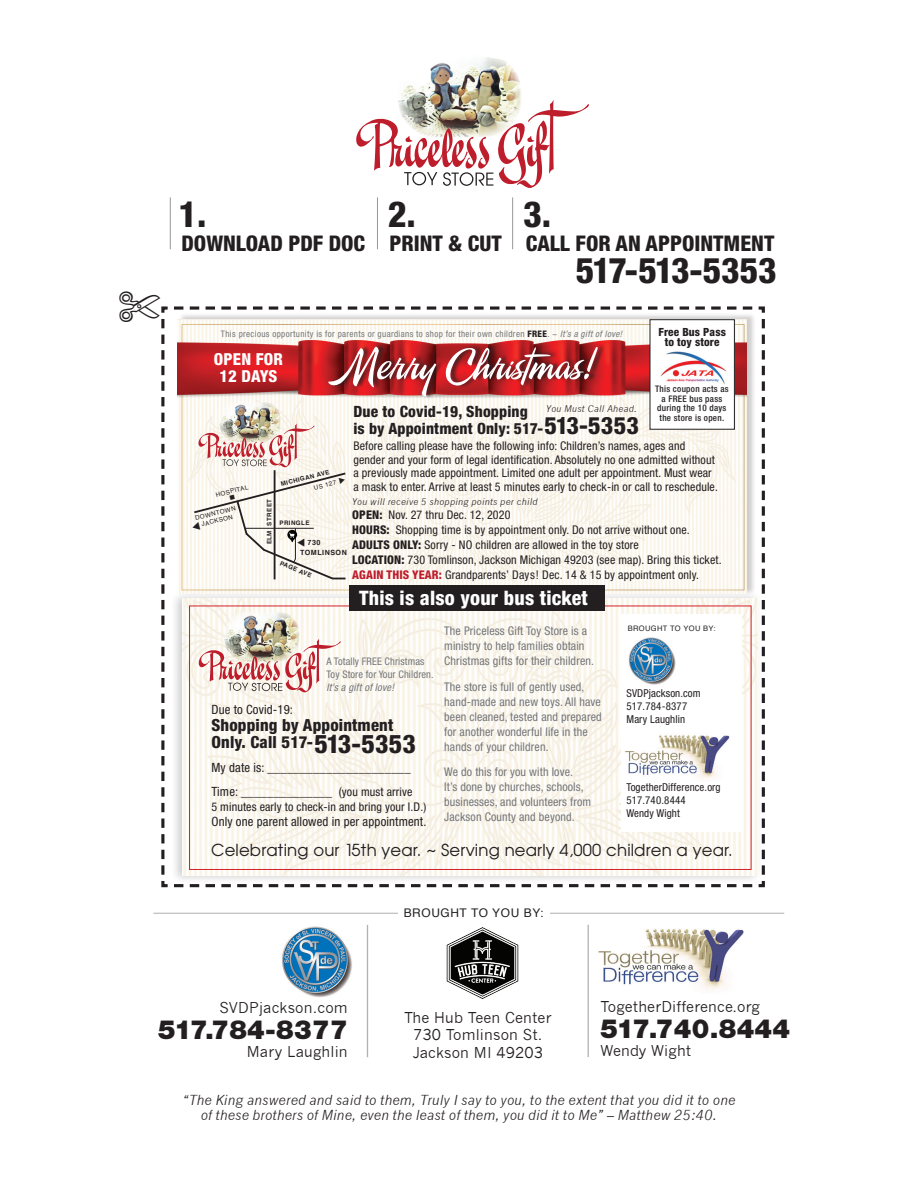
<style>
.page{position:relative;width:918px;height:1188px;background:#fff}
.page>*{position:absolute;margin:0;border:0;box-sizing:border-box;transform-origin:0 0}
.t1{font:43.5px "A&S Signwriter";letter-spacing:.01em;color:#fff;scale:1.26 1}
.t2{font:800 condensed 36px "Helvetica Neue";color:#231f20}
.t3{font:800 condensed 35.55px "Helvetica Neue";letter-spacing:-.06em;color:#231f20}
.t4{font:900 26.4px "Helvetica Neue";letter-spacing:.01em;color:#231f20}
.t5{font:800 condensed 21.6px "Helvetica Neue";color:#231f20}
.t6{font:800 condensed 19.95px "Helvetica Neue";letter-spacing:.01em;color:#fff}
.t7{font:800 condensed 16.65px/17.7px "Helvetica Neue";letter-spacing:.01em;color:#231f20}
.t8{font:16.5px "Avant Garde";letter-spacing:.01em;color:#231f20}
.t9{font:800 condensed 16.5px/16.5px "Helvetica Neue";letter-spacing:.01em;color:#fff;text-align:center}
.t10{font:800 condensed 15.6px/16.5px "Helvetica Neue";letter-spacing:.01em;color:#231f20}
.t11{font:14.7px/17.5px "News Gothic";letter-spacing:.01em;color:#231f20;text-align:center}
.t12{font:italic 13.5px/15px "News Gothic";letter-spacing:.01em;color:#231f20;text-align:center}
.t13{font:condensed 12.75px/24px "Helvetica Neue";letter-spacing:.01em;color:#231f20}
.t14{font:condensed 12px/15px "Helvetica Neue";letter-spacing:.01em;color:#231f20}
.t15{font:condensed 12px/15px "Helvetica Neue";letter-spacing:.01em;color:#757679}
.t16{font:11.85px "Helvetica";letter-spacing:.05em;color:#231f20}
.t17{font:800 condensed 11.25px/10.5px "Helvetica Neue";letter-spacing:.01em;color:#231f20;text-align:center}
.t18{font:condensed 10.95px/13px "Helvetica Neue";letter-spacing:.01em;color:#231f20}
.t19{font:condensed 10.5px/13px "Helvetica Neue";letter-spacing:.01em;color:#757679}
.t20{font:italic condensed 10.5px "Helvetica Neue";letter-spacing:.02em;color:#757679}
.t21{font:condensed 9px "Helvetica Neue";letter-spacing:.04em;color:#757679}
.t22{font:500 condensed 9px/9.6px "Helvetica Neue";letter-spacing:.03em;color:#231f20;text-align:center}
.t23{font:italic 9px "News Gothic";letter-spacing:.03em;color:#231f20}
.t24{font:7.5px "Helvetica";letter-spacing:.05em;color:#231f20}
.t25{font:700 7.2px/9.3px "Helvetica";letter-spacing:.07em;color:#231f20}
.t26{font:700 6.15px "Helvetica";letter-spacing:.07em;color:#231f20}
.t27{font:6.15px/7.5px "Helvetica";color:#231f20;text-align:center}
.s1{color:#fff}
.s2{font-weight:800;color:#231f20}
.s3{font-style:italic}
.s4{font-size:24px}
.s5{font-weight:800}
.s6{font-weight:800;color:#be1d2c}
.s7{font-size:25.8px}
.s8{font-size:12px}
</style>
<div class="page">
<img style="left:401px;top:57px;width:120px;height:43px">
<svg style="left:356px;top:100px;width:233px;height:88px"></svg>
<svg style="left:161px;top:306px;width:604px;height:582px"></svg>
<hr style="left:170px;top:197px;width:1px;height:52px;background:#231f20">
<hr style="left:377px;top:197px;width:1px;height:52px;background:#231f20">
<hr style="left:512px;top:197px;width:1px;height:52px;background:#231f20">
<div style="left:170px;top:591px;width:592px;height:293px;background:#231f20;opacity:.22"></div>
<img style="left:182px;top:599px;width:576px;height:277px">
<img style="left:224px;top:611px;width:76px;height:28px">
<img style="left:199px;top:639px;width:142px;height:53px">
<div style="left:621px;top:615px;width:121px;height:217px;background:#fff"></div>
<img style="left:625px;top:735px;width:105px;height:44px">
<img style="left:628px;top:637px;width:48px;height:48px">
<img style="left:282px;top:926px;width:70px;height:71px">
<img style="left:598px;top:929px;width:146px;height:60px">
<hr style="left:588px;top:925px;width:1px;height:132px;background:#b2b3b7">
<hr style="left:367px;top:925px;width:1px;height:132px;background:#b2b3b7">
<hr style="left:153px;top:913px;width:631px;height:1px;background:#aeafb3">
<div style="left:398px;top:908px;width:151px;height:19px;background:#fff"></div>
<img style="left:446px;top:927px;width:73px;height:72px">
<div style="left:178px;top:312px;width:579px;height:284px;background:#231f20;opacity:.22"></div>
<img style="left:178px;top:320px;width:569px;height:274px">
<img style="left:219px;top:401px;width:62px;height:22px">
<div style="left:329px;top:343px;width:276px;height:56px;background:#231f20;opacity:.73"></div>
<div style="left:650px;top:320px;width:84px;height:109px;background:#fff"></div>
<img style="left:660px;top:351px;width:67px;height:33px">
<div style="left:350px;top:586px;width:255px;height:25px;background:#231f20"></div>
<svg style="left:161px;top:306px;width:3px;height:572px"></svg>
<svg style="left:192px;top:423px;width:156px;height:158px"></svg>
<h2 class="t2" style="left:179px;top:191px;width:30px">1.</h2>
<h2 class="t2" style="left:388px;top:191px;width:30px">2.</h2>
<h2 class="t2" style="left:523px;top:191px;width:30px">3.</h2>
<h3 class="t5" style="left:182px;top:230px;width:594px">DOWNLOAD PDF DOC <span class="s1">~</span> PRINT &amp; CUT <span class="s1">~</span> CALL FOR AN APPOINTMENT</h3>
<h3 class="t3" style="left:576px;top:248px;width:202px">517-513-5353</h3>
<p class="t21" style="left:221px;top:329px;width:403px">This precious opportunity is for parents or guardians to shop for their own children <span class="s2">FREE</span>. ~ <span class="s3">It’s a gift of love!</span></p>
<p class="t17" style="left:658px;top:326px;width:69px">Free Bus Pass to toy store</p>
<p class="t22" style="left:655px;top:384px;width:75px">This coupon acts as a FREE bus pass during the 10 days the store is open.</p>
<h1 class="t1" style="left:328px;top:344px;width:214px">Merry Christmas!</h1>
<h3 class="t9" style="left:214px;top:351px;width:71px">OPEN FOR<br>12 DAYS</h3>
<p class="t23" style="left:546px;top:403px;width:93px">You Must Call Ahead.</p>
<h3 class="t10" style="left:353px;top:403px;width:287px">Due to Covid-19, Shopping<br>is by Appointment Only: 517-<span class="s4">513-5353</span></h3>
<p class="t14" style="left:353px;top:439px;width:366px;line-height:13.5px">Before calling please have the following info: Children’s names, ages and gender and your form of legal identification. Absolutely no one admitted without a previously made appointment. Limited one adult per appointment. Must wear a mask to enter. Arrive at least 5 minutes early to check-in or call to reschedule.</p>
<p class="t23" style="left:352px;top:497px;width:187px">You will receive 5 shopping points per child</p>
<p class="t26" style="left:280px;top:479px;width:51px;rotate:-14deg">MICHIGAN AVE</p>
<p class="t26" style="left:279px;top:518px;width:32px">PRINGLE</p>
<p class="t27" style="left:313px;top:484px;width:24px;rotate:-15deg">US 127</p>
<p class="t27" style="left:215px;top:491px;width:35px;rotate:-14deg">HOSPITAL</p>
<p class="t27" style="left:194px;top:515px;width:43px;rotate:-14deg">DOWNTOWN<br>JACKSON</p>
<p class="t26" style="left:264px;top:544px;width:47px;rotate:-90deg">ELM STREET</p>
<p class="t14" style="left:352px;top:507px;width:371px"><span class="s5">OPEN:</span> Nov. 27 thru Dec. 12, 2020<br><span class="s5">HOURS:</span> Shopping time is by appointment only. Do not arrive without one.<br><span class="s5">ADULTS ONLY:</span> Sorry - NO children are allowed in the toy store<br><span class="s5">LOCATION:</span> 730 Tomlinson, Jackson Michigan 49203 (see map). Bring this ticket.<br><span class="s6">AGAIN THIS YEAR:</span> Grandparents’ Days! Dec. 14 &amp; 15 by appointment only.</p>
<p class="t25" style="left:300px;top:538px;width:48px;text-indent:7px">730<br>TOMLINSON</p>
<p class="t26" style="left:282px;top:558px;width:35px;rotate:23deg">PAGE AVE</p>
<h3 class="t6" style="left:359px;top:586px;width:230px">This is also your bus ticket</h3>
<p class="t13" style="left:211px;top:697px;width:83px">Due to Covid-19:</p>
<p class="t19" style="left:326px;top:654px;width:109px">A Totally FREE Christmas<br>Toy Store for Your Children.</p>
<p class="t20" style="left:326px;top:681px;width:69px">It’s a gift of love!</p>
<h3 class="t7" style="left:211px;top:716px;width:206px">Shopping by Appointment<br>Only. Call 517-<span class="s7">513-5353</span></h3>
<p class="t13" style="left:211px;top:756px;width:202px">My date is: ______________________<br>Time: ______________ (<span class="s8">you must arrive</span></p>
<p class="t14" style="left:211px;top:800px;width:216px">5 minutes early to check-in and bring your I.D.)</p>
<p class="t13" style="left:211px;top:810px;width:216px">Only one parent allowed in per appointment.</p>
<p class="t15" style="left:444px;top:624px;width:151px">The Priceless Gift Toy Store is a ministry to help families obtain<br>Christmas gifts for their children.</p>
<p class="t15" style="left:444px;top:679px;width:159px">The store is full of gently used, hand-made and new toys. All have been cleaned, tested and prepared for another wonderful life in the hands of your children.</p>
<p class="t15" style="left:444px;top:765px;width:149px">We do this for you with love.<br>It’s done by churches, schools, businesses, and volunteers from<br>Jackson County and beyond.</p>
<p class="t24" style="left:628px;top:623px;width:89px">BROUGHT TO YOU BY:</p>
<p class="t18" style="left:627px;top:686px;width:76px">SVDPjackson.com<br>517.784-8377<br>Mary Laughlin</p>
<p class="t18" style="left:626px;top:780px;width:96px">TogetherDifference.org<br>517.740.8444<br>Wendy Wight</p>
<h3 class="t8" style="left:211px;top:840px;width:523px">Celebrating our 15th year. ~ Serving nearly 4,000 children a year.</h3>
<p class="t11" style="left:219px;top:999px;width:130px">SVDPjackson.com</p>
<h3 class="t4" style="left:158px;top:1014px;width:191px">517.784-8377</h3>
<p class="t11" style="left:247px;top:1043px;width:102px">Mary Laughlin</p>
<p class="t16" style="left:404px;top:903px;width:141px">BROUGHT TO YOU BY:</p>
<p class="t11" style="left:404px;top:1009px;width:149px">The Hub Teen Center<br>730 Tomlinson St.<br>Jackson MI 49203</p>
<p class="t11" style="left:600px;top:998px;width:161px">TogetherDifference.org</p>
<h3 class="t4" style="left:600px;top:1013px;width:191px">517.740.8444</h3>
<p class="t11" style="left:600px;top:1042px;width:92px">Wendy Wight</p>
<p class="t12" style="left:183px;top:1093px;width:554px">“The King answered and said to them, Truly I say to you, to the extent that you did it to one of these brothers of Mine, even the least of them, you did it to Me” – Matthew 25:40.</p>
</div>
